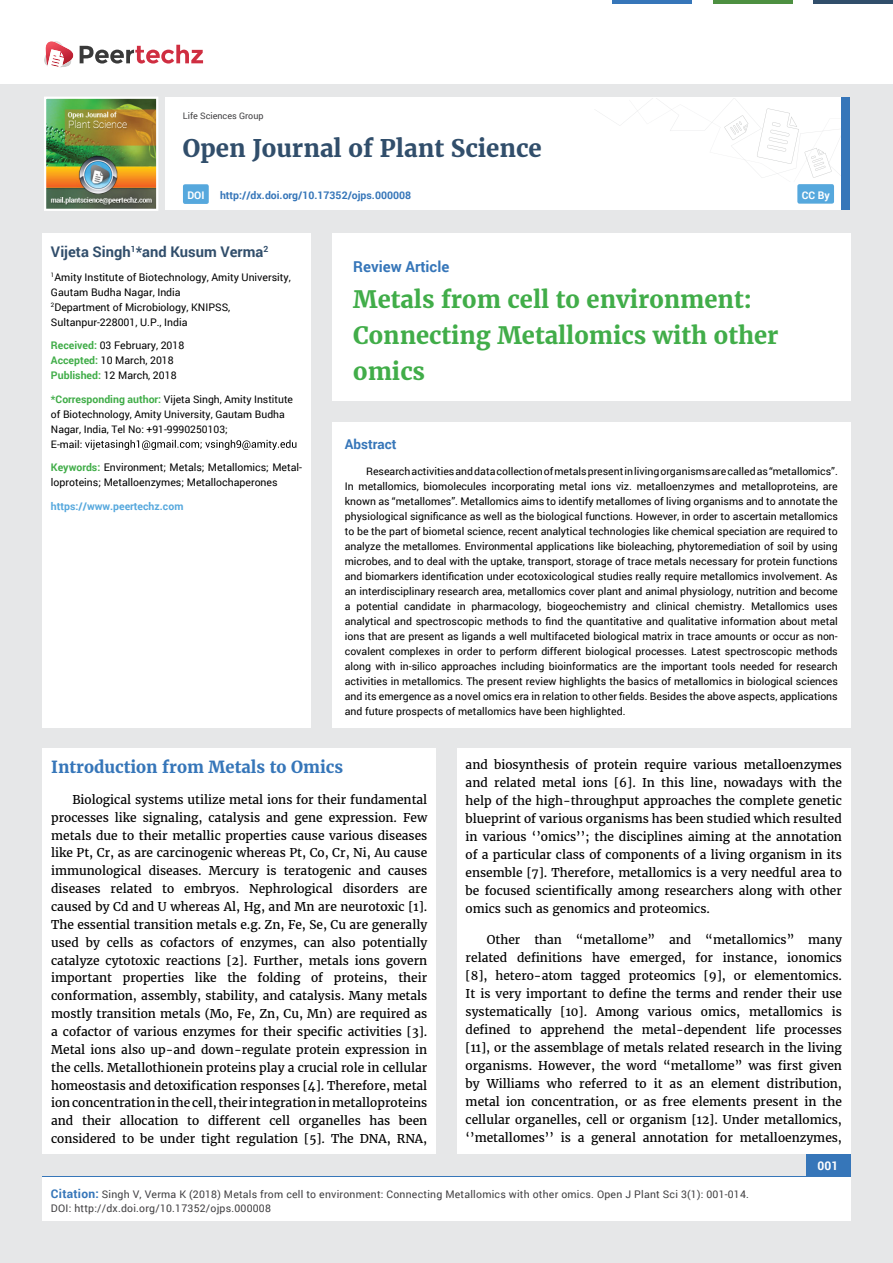
<style>
.page{position:relative;width:893px;height:1263px;background:#e6e7e8}
.page>*{position:absolute;margin:0;border:0;box-sizing:border-box;transform-origin:0 0}
.t1{font:700 24px "Merriweather";color:#314e6b}
.t2{font:700 23.7px/36px "Merriweather";color:#41ad49}
.t3{font:700 16.5px "Merriweather";color:#3676b9}
.t4{font:700 15px "Roboto";color:#3676b9}
.t5{font:700 14.7px "Roboto";color:#314e6b}
.t6{font:700 13.5px "Roboto";color:#3676b9}
.t7{font:12px/17.9px "Merriweather";color:#000;text-align:justify}
.t8{font:700 12px "Roboto";color:#fff}
.t9{font:10.5px/15px "Roboto";color:#000}
.t10{font:10.5px/13.5px "Roboto";letter-spacing:.02em;color:#414042}
.t11{font:700 10.5px "Roboto";color:#3676b9}
.t12{font:700 10.5px "Roboto";color:#56a8dd}
.t13{font:700 10.5px "Roboto";color:#fff}
.t14{font:10.35px/15px "Roboto";color:#000}
.t15{font:9px "Roboto";color:#414042}
.s1{font-weight:700;color:#41ad49}
.s2{font-weight:700;font-size:10.5px;color:#41ad49}
.s3{font-weight:700;font-size:12px;color:#3676b9}
</style>
<div class="page">
<div style="left:165px;top:98px;width:684px;height:112px;background:#fff"></div>
<svg style="left:596px;top:99px;width:245px;height:79px"></svg>
<div style="left:841px;top:98px;width:8px;height:112px;background:#3676b9"></div>
<img style="left:44px;top:97px;width:114px;height:114px">
<div style="left:0;top:0;width:893px;height:83px;background:#fff"></div>
<svg style="left:44px;top:41px;width:159px;height:27px"></svg>
<div style="left:797px;top:184px;width:37px;height:20px;background:#56a8dd;border-radius:2px"></div>
<hr style="left:713px;top:0;width:79px;height:3px;background:#4d9041">
<hr style="left:612px;top:0;width:80px;height:3px;background:#3676b9">
<hr style="left:813px;top:0;width:80px;height:3px;background:#314e6b">
<div style="left:806px;top:1154px;width:44px;height:51px;background:#3676b9"></div>
<div style="left:42px;top:1177px;width:809px;height:43px;background:#fff"></div>
<div style="left:183px;top:184px;width:26px;height:20px;background:#56a8dd;border-radius:2px"></div>
<div style="left:332px;top:422px;width:518px;height:305px;background:#fff"></div>
<div style="left:332px;top:233px;width:518px;height:168px;background:#fff"></div>
<div style="left:42px;top:233px;width:269px;height:494px;background:#fff"></div>
<svg style="left:85px;top:440px;width:211px;height:10px"></svg>
<div style="left:43px;top:749px;width:393px;height:405px;background:#fff"></div>
<div style="left:457px;top:749px;width:393px;height:405px;background:#fff"></div>
<p class="t15" style="left:183px;top:110px;width:82px">Life Sciences Group</p>
<h1 class="t1" style="left:183px;top:133px;width:360px">Open Journal of Plant Science</h1>
<p class="t13" style="left:187px;top:188px;width:19px">DOI</p>
<p class="t11" style="left:220px;top:188px;width:193px">http://dx.doi.org/10.17352/ojps.000008</p>
<p class="t13" style="left:802px;top:188px;width:29px">CC By</p>
<p class="t5" style="left:51px;top:242px;width:219px">Vijeta Singh<sup>1</sup>*and Kusum Verma<sup>2</sup></p>
<p class="t9" style="left:51px;top:269px;width:241px"><sup>1</sup>Amity Institute of Biotechnology, Amity University, Gautam Budha Nagar, India<br><sup>2</sup>Department of Microbiology, KNIPSS, Sultanpur-228001, U.P., India</p>
<p class="t9" style="left:51px;top:338px;width:135px"><span class="s1">Received:</span> 03 February, 2018<br><span class="s1">Accepted:</span> 10 March, 2018<br><span class="s1">Published:</span> 12 March, 2018</p>
<p class="t14" style="left:51px;top:391px;width:244px"><span class="s2">*Corresponding author:</span> Vijeta Singh, Amity Institute of Biotechnology, Amity University, Gautam Budha Nagar, India, Tel No: +91-9990250103;<br>E-mail:</p>
<p class="t9" style="left:51px;top:460px;width:253px"><span class="s1">Keywords:</span> Environment; Metals; Metallomics; Metal&shy;loproteins; Metalloenzymes; Metallochaperones</p>
<p class="t12" style="left:51px;top:499px;width:134px">https://www.peertechz.com</p>
<p class="t4" style="left:353px;top:256px;width:98px">Review Article</p>
<h2 class="t2" style="left:353px;top:281px;width:427px">Metals from cell to environment:<br>Connecting Metallomics with other omics</h2>
<p class="t6" style="left:345px;top:435px;width:53px">Abstract</p>
<p class="t9" style="left:345px;top:463px;width:494px;text-align:justify;text-indent:21px">Research activities and data collection of metals present in living organisms are called as “metallomics”.<br>In metallomics, biomolecules incorporating metal ions viz. metalloenzymes and metalloproteins, are known as “metallomes”. Metallomics aims to identify metallomes of living organisms and to annotate the physiological significance as well as the biological functions. However, in order to ascertain metallomics to be the part of biometal science, recent analytical technologies like chemical speciation are required to analyze the metallomes. Environmental applications like bioleaching, phytoremediation of soil by using microbes, and to deal with the uptake, transport, storage of trace metals necessary for protein functions and biomarkers identification under ecotoxicological studies really require metallomics involvement. As an interdisciplinary research area, metallomics cover plant and animal physiology, nutrition and become a potential candidate in pharmacology, biogeochemistry and clinical chemistry. Metallomics uses analytical and spectroscopic methods to find the quantitative and qualitative information about metal ions that are present as ligands a well multifaceted biological matrix in trace amounts or occur as non&shy;covalent complexes in order to perform different biological processes. Latest spectroscopic methods along with in-silico approaches including bioinformatics are the important tools needed for research activities in metallomics. The present review highlights the basics of metallomics in biological sciences and its emergence as a novel omics era in relation to other fields. Besides the above aspects, applications and future prospects of metallomics have been highlighted.</p>
<h3 class="t3" style="left:51px;top:757px;width:293px">Introduction from Metals to Omics</h3>
<p class="t7" style="left:51px;top:791px;width:378px;text-indent:21px">Biological systems utilize metal ions for their fundamental processes like signaling, catalysis and gene expression. Few metals due to their metallic properties cause various diseases like Pt, Cr, as are carcinogenic whereas Pt, Co, Cr, Ni, Au cause immunological diseases. Mercury is teratogenic and causes diseases related to embryos. Nephrological disorders are caused by Cd and U whereas Al, Hg, and Mn are neurotoxic [1].<br>The essential transition metals e.g. Zn, Fe, Se, Cu are generally used by cells as cofactors of enzymes, can also potentially catalyze cytotoxic reactions [2]. Further, metals ions govern important properties like the folding of proteins, their conformation, assembly, stability, and catalysis. Many metals mostly transition metals (Mo, Fe, Zn, Cu, Mn) are required as a cofactor of various enzymes for their specific activities [3].<br>Metal ions also up-and down-regulate protein expression in the cells. Metallothionein proteins play a crucial role in cellular homeostasis and detoxification responses [4]. Therefore, metal ion concentration in the cell, their integration in metalloproteins and their allocation to different cell organelles has been considered to be under tight regulation [5]. The DNA, RNA,</p>
<p class="t7" style="left:466px;top:756px;width:378px">and biosynthesis of protein require various metalloenzymes and related metal ions [6]. In this line, nowadays with the help of the high-throughput approaches the complete genetic blueprint of various organisms has been studied which resulted in various ‘’omics’’; the disciplines aiming at the annotation of a particular class of components of a living organism in its ensemble [7]. Therefore, metallomics is a very needful area to be focused scientifically among researchers along with other omics such as genomics and proteomics.</p>
<p class="t7" style="left:466px;top:930px;width:378px;text-indent:21px">Other than “metallome” and “metallomics” many related definitions have emerged, for instance, ionomics [8], hetero-atom tagged proteomics [9], or elementomics.<br>It is very important to define the terms and render their use systematically [10]. Among various omics, metallomics is defined to apprehend the metal-dependent life processes [11], or the assemblage of metals related research in the living organisms. However, the word “metallome” was first given by Williams who referred to it as an element distribution, metal ion concentration, or as free elements present in the cellular organelles, cell or organism [12]. Under metallomics, ‘’metallomes’’ is a general annotation for metalloenzymes,</p>
<p class="t8" style="left:817px;top:1158px;width:22px">001</p>
<p class="t10" style="left:51px;top:1188px;width:699px"><span class="s3">Citation:</span> Singh V, Verma K (2018) Metals from cell to environment: Connecting Metallomics with other omics. Open J Plant Sci 3(1): 001-014.<br>DOI: http://dx.doi.org/10.17352/ojps.000008</p>
</div>
